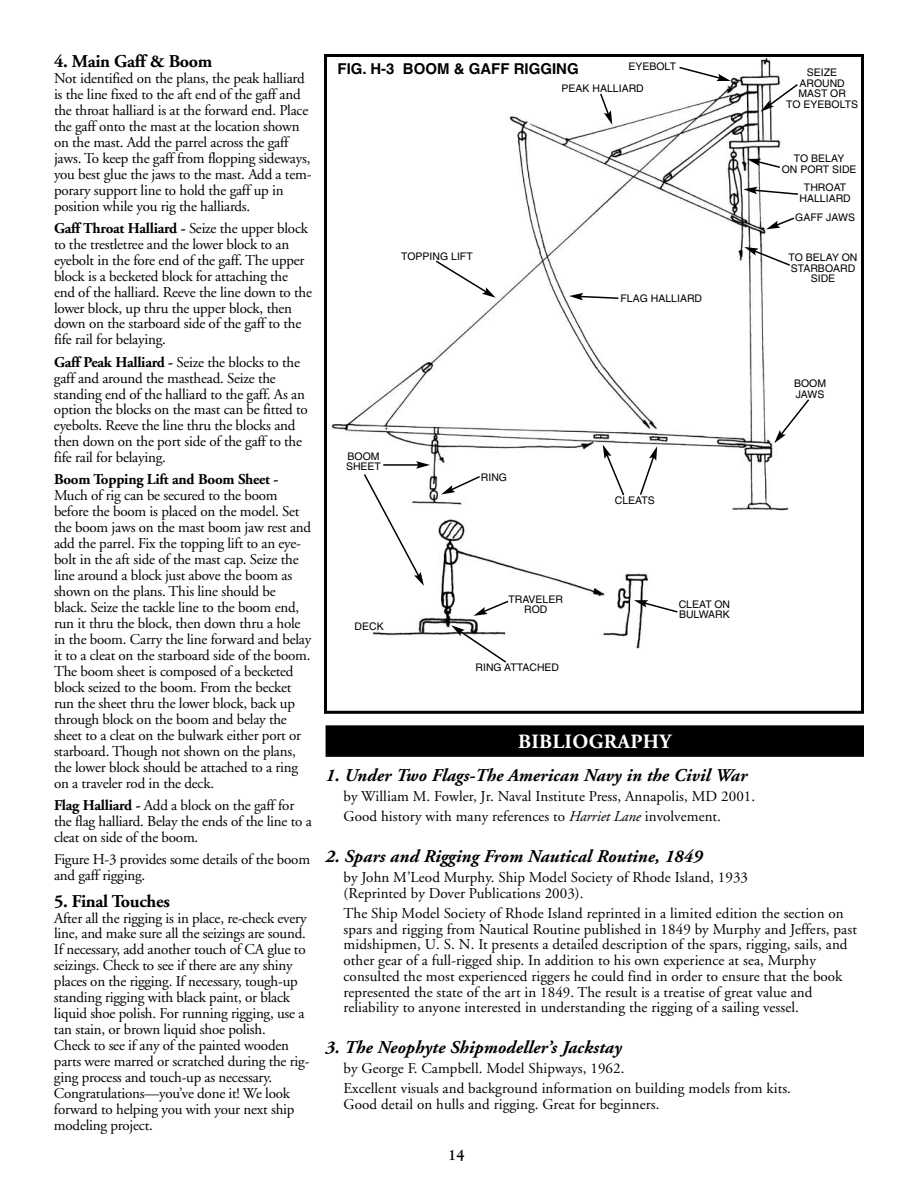
<style>
.page{position:relative;width:918px;height:1188px;background:#fff}
.page>*{position:absolute;margin:0;border:0;box-sizing:border-box;transform-origin:0 0}
.t1{font:700 20.25px "Adobe Garamond";letter-spacing:.015em;color:#fff}
.t2{font:italic 700 18px "Adobe Garamond";letter-spacing:.005em;color:#000}
.t3{font:700 18px "Adobe Garamond";letter-spacing:-.015em;color:#000}
.t4{font:15px/15.9px "Adobe Garamond";letter-spacing:-.015em;color:#000}
.t5{font:15px/15.8px "Adobe Garamond";letter-spacing:.005em;color:#000}
.t6{font:700 15px "Adobe Garamond";letter-spacing:-.015em;color:#000}
.t7{font:700 15px "Helvetica";color:#000}
.t8{font:700 15px "Goudy";color:#000}
.t9{font:10.5px/10.5px "Helvetica";color:#000;text-align:center}
.s1{font-weight:700}
.s2{font-style:italic}
</style>
<div class="page">
<img style="left:331px;top:58px;width:458px;height:453px">
<div style="left:324px;top:54px;width:540px;height:660px;border:3px solid #000"></div>
<img style="left:372px;top:519px;width:277px;height:130px">
<svg style="left:599px;top:92px;width:13px;height:33px"></svg>
<svg style="left:678px;top:66px;width:53px;height:15px"></svg>
<svg style="left:434px;top:259px;width:62px;height:39px"></svg>
<svg style="left:569px;top:293px;width:51px;height:7px"></svg>
<svg style="left:603px;top:445px;width:23px;height:52px"></svg>
<svg style="left:639px;top:446px;width:18px;height:51px"></svg>
<svg style="left:774px;top:398px;width:36px;height:45px"></svg>
<svg style="left:761px;top:83px;width:37px;height:29px"></svg>
<svg style="left:747px;top:159px;width:35px;height:10px"></svg>
<svg style="left:743px;top:187px;width:55px;height:9px"></svg>
<svg style="left:766px;top:216px;width:28px;height:13px"></svg>
<svg style="left:744px;top:247px;width:46px;height:20px"></svg>
<svg style="left:441px;top:475px;width:41px;height:19px"></svg>
<svg style="left:362px;top:461px;width:68px;height:125px"></svg>
<svg style="left:451px;top:625px;width:57px;height:38px"></svg>
<svg style="left:473px;top:599px;width:37px;height:17px"></svg>
<svg style="left:634px;top:600px;width:44px;height:14px"></svg>
<div style="left:326px;top:725px;width:538px;height:32px;background:#000"></div>
<p class="t3" style="left:54px;top:54px;width:160px">4. Main Gaff &amp; Boom</p>
<p class="t4" style="left:54px;top:72px;width:259px">Not identified on the plans, the peak halliard is the line fixed to the aft end of the gaff and the throat halliard is at the forward end. Place the gaff onto the mast at the location shown on the mast. Add the parrel across the gaff jaws. To keep the gaff from flopping sideways, you best glue the jaws to the mast. Add a tem&shy;porary support line to hold the gaff up in position while you rig the halliards.</p>
<p class="t4" style="left:54px;top:221px;width:260px"><span class="s1">Gaff Throat Halliard -</span> Seize the upper block to the trestletree and the lower block to an eyebolt in the fore end of the gaff. The upper block is a becketed block for attaching the end of the halliard. Reeve the line down to the lower block, up thru the upper block, then down on the starboard side of the gaff to the fife rail for belaying.</p>
<p class="t4" style="left:54px;top:355px;width:255px"><span class="s1">Gaff Peak Halliard -</span> Seize the blocks to the gaff and around the masthead. Seize the standing end of the halliard to the gaff. As an option the blocks on the mast can be fitted to eyebolts. Reeve the line thru the blocks and then down on the port side of the gaff to the fife rail for belaying.</p>
<p class="t6" style="left:54px;top:474px;width:226px">Boom Topping Lift and Boom Sheet -</p>
<p class="t4" style="left:54px;top:489px;width:259px">Much of rig can be secured to the boom before the boom is placed on the model. Set the boom jaws on the mast boom jaw rest and add the parrel. Fix the topping lift to an eye&shy;bolt in the aft side of the mast cap. Seize the line around a block just above the boom as shown on the plans. This line should be black. Seize the tackle line to the boom end, run it thru the block, then down thru a hole in the boom. Carry the line forward and belay it to a cleat on the starboard side of the boom.<br>The boom sheet is composed of a becketed block seized to the boom. From the becket run the sheet thru the lower block, back up through block on the boom and belay the sheet to a cleat on the bulwark either port or starboard. Though not shown on the plans, the lower block should be attached to a ring on a traveler rod in the deck.</p>
<p class="t4" style="left:54px;top:798px;width:259px"><span class="s1">Flag Halliard -</span> Add a block on the gaff for the flag halliard. Belay the ends of the line to a cleat on side of the boom.</p>
<p class="t4" style="left:54px;top:853px;width:258px">Figure H-3 provides some details of the boom and gaff rigging.</p>
<p class="t3" style="left:54px;top:894px;width:117px">5. Final Touches</p>
<p class="t4" style="left:54px;top:911px;width:257px">After all the rigging is in place, re-check every line, and make sure all the seizings are sound.<br>If necessary, add another touch of CA glue to seizings. Check to see if there are any shiny places on the rigging. If necessary, tough-up standing rigging with black paint, or black liquid shoe polish. For running rigging, use a tan stain, or brown liquid shoe polish.<br>Check to see if any of the painted wooden parts were marred or scratched during the rig&shy;ging process and touch-up as necessary.<br>Congratulations—you’ve done it! We look forward to helping you with your next ship modeling project.</p>
<p class="t9" style="left:628px;top:62px;width:49px">EYEBOLT</p>
<p class="t7" style="left:338px;top:63px;width:243px">FIG. H-3 BOOM &amp; GAFF RIGGING</p>
<p class="t9" style="left:562px;top:84px;width:84px">PEAK HALLIARD</p>
<p class="t9" style="left:401px;top:252px;width:73px">TOPPING LIFT</p>
<p class="t9" style="left:621px;top:294px;width:83px">FLAG HALLIARD</p>
<p class="t9" style="left:346px;top:452px;width:37px;text-align:left">BOOM<br>SHEET</p>
<p class="t9" style="left:355px;top:622px;width:31px">DECK</p>
<p class="t9" style="left:481px;top:473px;width:28px">RING</p>
<p class="t9" style="left:615px;top:496px;width:42px">CLEATS</p>
<p class="t9" style="left:508px;top:595px;width:56px">TRAVELER<br>ROD</p>
<p class="t9" style="left:679px;top:600px;width:53px;text-align:left">CLEAT ON<br>BULWARK</p>
<p class="t9" style="left:476px;top:663px;width:85px">RING ATTACHED</p>
<h1 class="t1" style="left:518px;top:733px;width:154px">BIBLIOGRAPHY</h1>
<p class="t9" style="left:786px;top:68px;width:73px">SEIZE<br>AROUND<br>MAST OR<br>TO EYEBOLTS</p>
<p class="t9" style="left:782px;top:154px;width:76px">TO BELAY<br>ON PORT SIDE</p>
<p class="t9" style="left:799px;top:183px;width:53px">THROAT<br>HALLIARD</p>
<p class="t9" style="left:795px;top:213px;width:61px">GAFF JAWS</p>
<p class="t9" style="left:789px;top:253px;width:70px">TO BELAY ON<br>STARBOARD<br>SIDE</p>
<p class="t9" style="left:794px;top:379px;width:34px;text-align:left">BOOM<br>JAWS</p>
<p class="t2" style="left:326px;top:768px;width:423px">1. Under Two Flags-The American Navy in the Civil War</p>
<p class="t5" style="left:344px;top:787px;width:413px;line-height:20.2px">by William M. Fowler, Jr. Naval Institute Press, Annapolis, MD 2001.<br>Good history with many references to <span class="s2">Harriet Lane</span> involvement.</p>
<p class="t2" style="left:326px;top:849px;width:378px">2. Spars and Rigging From Nautical Routine, 1849</p>
<p class="t5" style="left:344px;top:870px;width:406px">by John M’Leod Murphy. Ship Model Society of Rhode Island, 1933 (Reprinted by Dover Publications 2003).</p>
<p class="t5" style="left:344px;top:906px;width:515px">The Ship Model Society of Rhode Island reprinted in a limited edition the section on spars and rigging from Nautical Routine published in 1849 by Murphy and Jeffers, past midshipmen, U. S. N. It presents a detailed description of the spars, rigging, sails, and other gear of a full-rigged ship. In addition to his own experience at sea, Murphy consulted the most experienced riggers he could find in order to ensure that the book represented the state of the art in 1849. The result is a treatise of great value and reliability to anyone interested in understanding the rigging of a sailing vessel.</p>
<p class="t2" style="left:326px;top:1040px;width:298px">3. The Neophyte Shipmodeller’s Jackstay</p>
<p class="t5" style="left:344px;top:1059px;width:449px;line-height:20.2px">by George F. Campbell. Model Shipways, 1962.<br>Excellent visuals and background information on building models from kits.</p>
<p class="t5" style="left:344px;top:1098px;width:318px">Good detail on hulls and rigging. Great for beginners.</p>
<p class="t8" style="left:448px;top:1146px;width:18px">14</p>
</div>
